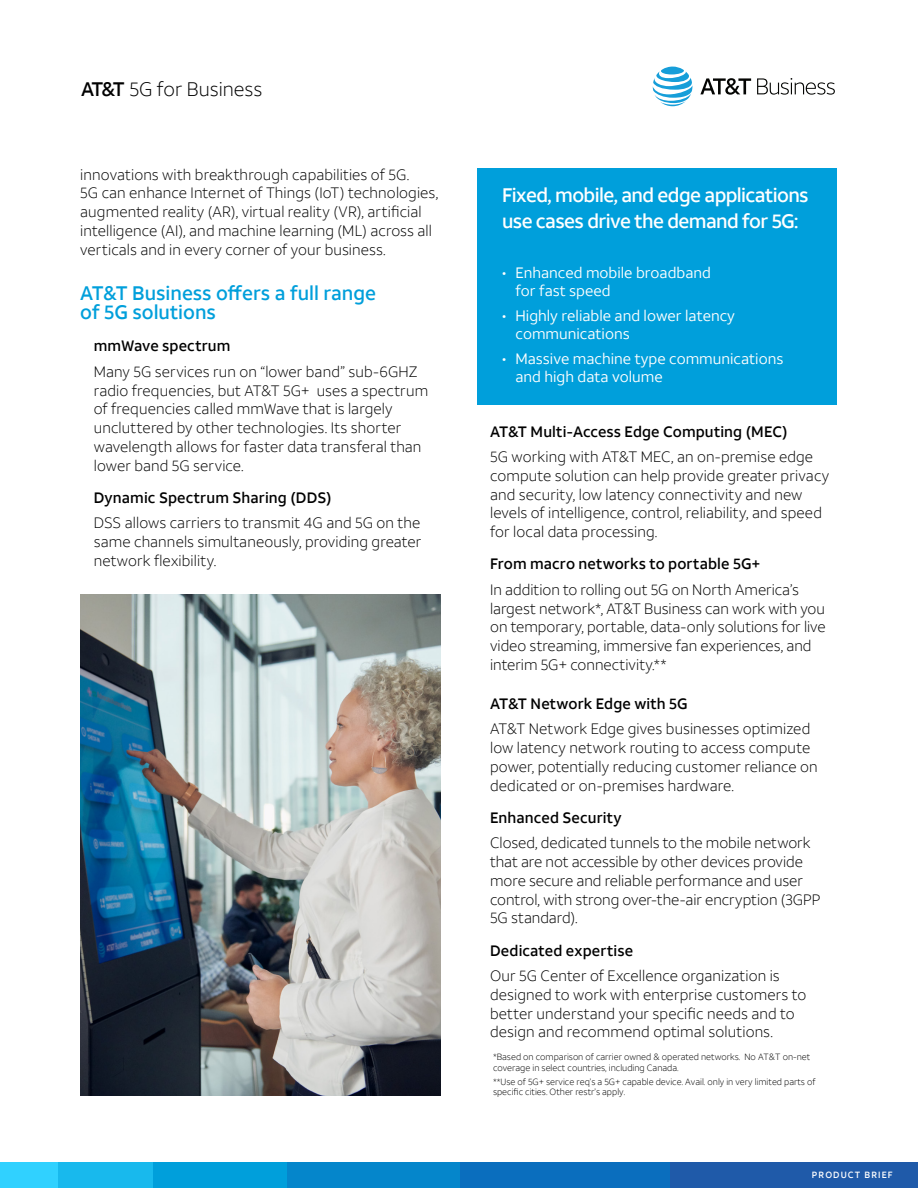
<style>
.page{position:relative;width:918px;height:1188px;background:#fff}
.page>*{position:absolute;margin:0;border:0;box-sizing:border-box;transform-origin:0 0}
.AT_T_type{font:500 19.5px/25.5px "ATT Aleck Sans";letter-spacing:-.03em;color:#fff}
.t1{font:500 19.5px/18.8px "ATT Aleck Sans";color:#009fdb}
.AT_T_type-2{font:300 19.5px "ATT Aleck Sans";color:#000}
.t2{font:300 15px/18.8px "ATT Aleck Sans";letter-spacing:.005em;color:#000}
.t3{font:500 15px "ATT Aleck Sans";letter-spacing:.01em;color:#000}
.t4{font:15px/18px "ATT Aleck Sans";color:#fff}
.Legal{font:300 9px/10.5px "ATT Aleck Sans";color:#000}
.t5{font:500 9px "ATT Aleck Sans";letter-spacing:.12em;color:#fff}
.s1{font-weight:500}
</style>
<div class="page">
<svg style="left:653px;top:67px;width:39px;height:39px"></svg>
<svg style="left:700px;top:78px;width:51px;height:17px"></svg>
<svg style="left:757px;top:78px;width:78px;height:17px"></svg>
<div style="left:669px;top:1163px;width:249px;height:25px;background:#1f5aa9"></div>
<div style="left:459px;top:1163px;width:211px;height:25px;background:#0a6ebe"></div>
<div style="left:287px;top:1163px;width:172px;height:25px;background:#0586cb"></div>
<div style="left:153px;top:1163px;width:134px;height:25px;background:#009fdb"></div>
<div style="left:57px;top:1163px;width:96px;height:25px;background:#18b9ed"></div>
<div style="left:0;top:1162px;width:57px;height:26px;background:#30d1ff"></div>
<img style="left:80px;top:594px;width:361px;height:502px">
<div style="left:477px;top:168px;width:360px;height:237px;background:#009fdb"></div>
<p class="AT_T_type-2" style="left:81px;top:77px;width:183px"><span class="s1">AT&amp;T</span> 5G for Business</p>
<p class="t2" style="left:80px;top:165px;width:360px">innovations with breakthrough capabilities of 5G.<br>5G can enhance Internet of Things (IoT) technologies, augmented reality (AR), virtual reality (VR), artificial intelligence (AI), and machine learning (ML) across all verticals and in every corner of your business.</p>
<p class="t1" style="left:80px;top:284px;width:297px">AT&amp;T Business offers a full range of 5G solutions</p>
<p class="t3" style="left:94px;top:337px;width:138px">mmWave spectrum</p>
<p class="t2" style="left:94px;top:362px;width:336px">Many 5G services run on “lower band” sub-6GHZ radio frequencies, but AT&amp;T 5G+ uses a spectrum of frequencies called mmWave that is largely uncluttered by other technologies. Its shorter wavelength allows for faster data transferal than lower band 5G service.</p>
<p class="t3" style="left:94px;top:488px;width:239px">Dynamic Spectrum Sharing (DDS)</p>
<p class="t2" style="left:94px;top:514px;width:329px;text-align:justify">DSS allows carriers to transmit 4G and 5G on the same channels simultaneously, providing greater network flexibility.</p>
<p class="AT_T_type" style="left:502px;top:183px;width:308px">Fixed, mobile, and edge applications use cases drive the demand for 5G:</p>
<p class="t4" style="left:516px;top:264px;width:197px;text-indent:-14px">• Enhanced mobile broadband for fast speed</p>
<p class="t4" style="left:516px;top:307px;width:221px;text-indent:-14px">• Highly reliable and lower latency communications</p>
<p class="t4" style="left:516px;top:349px;width:269px;text-indent:-14px">• Massive machine type communications and high data volume</p>
<p class="t3" style="left:490px;top:422px;width:299px">AT&amp;T Multi-Access Edge Computing (MEC)</p>
<p class="t2" style="left:490px;top:447px;width:341px">5G working with AT&amp;T MEC, an on-premise edge compute solution can help provide greater privacy and security, low latency connectivity and new levels of intelligence, control, reliability, and speed for local data processing.</p>
<p class="t3" style="left:490px;top:555px;width:272px">From macro networks to portable 5G+</p>
<p class="t2" style="left:490px;top:580px;width:337px">In addition to rolling out 5G on North America’s largest network*, AT&amp;T Business can work with you on temporary, portable, data-only solutions for live video streaming, immersive fan experiences, and interim 5G+ connectivity.**</p>
<p class="t3" style="left:490px;top:694px;width:199px">AT&amp;T Network Edge with 5G</p>
<p class="t2" style="left:490px;top:720px;width:329px">AT&amp;T Network Edge gives businesses optimized low latency network routing to access compute power, potentially reducing customer reliance on dedicated or on-premises hardware.</p>
<p class="t3" style="left:490px;top:808px;width:133px">Enhanced Security</p>
<p class="t2" style="left:490px;top:834px;width:332px">Closed, dedicated tunnels to the mobile network that are not accessible by other devices provide more secure and reliable performance and user control, with strong over-the-air encryption (3GPP 5G standard).</p>
<p class="t3" style="left:490px;top:941px;width:145px">Dedicated expertise</p>
<p class="t2" style="left:490px;top:966px;width:318px">Our 5G Center of Excellence organization is designed to work with enterprise customers to better understand your specific needs and to design and recommend optimal solutions.</p>
<p class="Legal" style="left:493px;top:1052px;width:319px">*Based on comparison of carrier owned &amp; operated networks. No AT&amp;T on-net coverage in select countries, including Canada.</p>
<p class="Legal" style="left:493px;top:1076px;width:324px">**Use of 5G+ service req’s a 5G+ capable device. Avail. only in very limited parts of specific cities. Other restr’s apply.</p>
<p class="t5" style="left:812px;top:1169px;width:82px">PRODUCT BRIEF</p>
</div>
